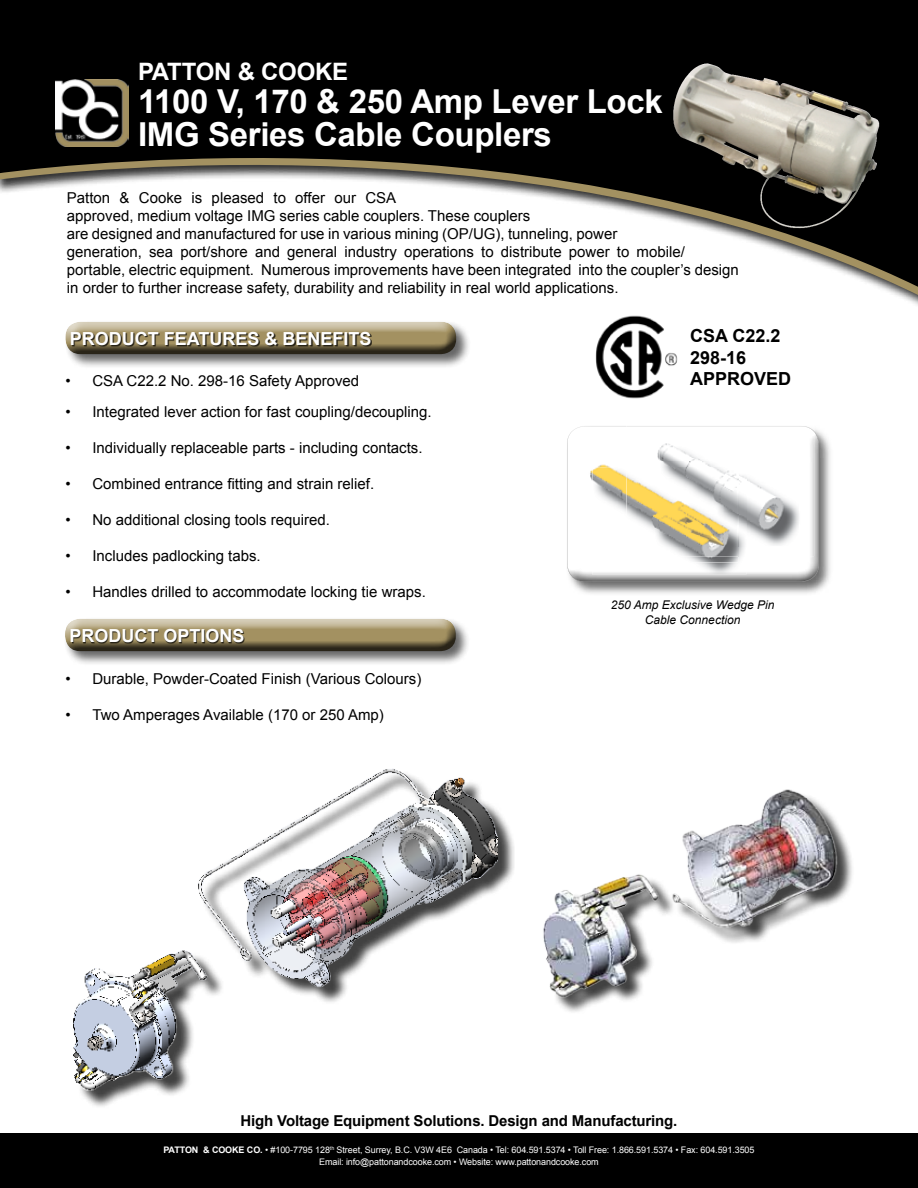
<style>
.page{position:relative;width:918px;height:1188px;background:#fff}
.page>*{position:absolute;margin:0;border:0;box-sizing:border-box;transform-origin:0 0}
.t1{font:700 33px/33px "Arial";letter-spacing:-.01em;color:#fff}
.t2{font:700 24px "Arial";letter-spacing:-.01em;color:#fff}
.t3{font:700 18px "Arial";color:#fff}
.t4{font:700 18px/21.6px "Arial";color:#000}
.t5{font:15px/18px "Arial";color:#000}
.t6{font:700 15px "Arial";letter-spacing:-.01em;color:#000}
.t7{font:italic 12px/14.4px "Arial";color:#000;text-align:center}
.t8{font:9px/12px "Arial";letter-spacing:-.01em;color:#fff;text-align:center}
.s1{font-weight:700}
</style>
<div class="page">
<svg style="left:0;top:0;width:918px;height:287px;fill:#000"></svg>
<div style="left:0;top:1134px;width:918px;height:54px;background:#000"></div>
<img style="left:56px;top:80px;width:72px;height:66px">
<div style="left:64px;top:320px;width:407px;height:49px;background:#000;opacity:.6"></div>
<div style="left:63px;top:321px;width:395px;height:24px;background:#fff;opacity:.75"></div>
<div style="left:63px;top:324px;width:395px;height:31px;background:#000;opacity:.75"></div>
<div style="left:72px;top:333px;width:300px;height:13px;background:#000;opacity:.75"></div>
<div style="left:64px;top:617px;width:407px;height:49px;background:#000;opacity:.6"></div>
<div style="left:63px;top:618px;width:394px;height:24px;background:#fff;opacity:.75"></div>
<div style="left:63px;top:621px;width:394px;height:31px;background:#000;opacity:.75"></div>
<div style="left:72px;top:630px;width:173px;height:13px;background:#000;opacity:.75"></div>
<div style="left:562px;top:432px;width:273px;height:168px;background:#000;opacity:.75"></div>
<div style="left:546px;top:792px;width:308px;height:222px;background:#000;opacity:.75"></div>
<img style="left:543px;top:789px;width:301px;height:212px">
<div style="left:76px;top:771px;width:439px;height:338px;background:#000;opacity:.75"></div>
<img style="left:73px;top:769px;width:424px;height:330px">
<div style="left:610px;top:44px;width:308px;height:218px;background:#fff;opacity:.75"></div>
<img style="left:595px;top:315px;width:83px;height:84px">
<h2 class="t2" style="left:138px;top:55px;width:212px">PATTON &amp; COOKE</h2>
<h1 class="t1" style="left:138px;top:86px;width:526px">1100 V, 170 &amp; 250 Amp Lever Lock<br>IMG Series Cable Couplers</h1>
<p class="t5" style="left:67px;top:189px;width:673px">Patton &amp; Cooke is pleased to offer our CSA<br>approved, medium voltage IMG series cable couplers. These couplers<br>are designed and manufactured for use in various mining (OP/UG), tunneling, power<br>generation, sea port/shore and general industry operations to distribute power to mobile/ portable, electric equipment. Numerous improvements have been integrated into the coupler’s design in order to further increase safety, durability and reliability in real world applications.</p>
<p class="t3" style="left:70px;top:327px;width:303px">PRODUCT FEATURES &amp; BENEFITS</p>
<p class="t5" style="left:65px;top:372px;width:295px">• CSA C22.2 No. 298-16 Safety Approved</p>
<p class="t5" style="left:65px;top:403px;width:368px">• Integrated lever action for fast coupling/decoupling.</p>
<p class="t5" style="left:65px;top:439px;width:359px">• Individually replaceable parts - including contacts.</p>
<p class="t5" style="left:65px;top:475px;width:310px">• Combined entrance fitting and strain relief.</p>
<p class="t5" style="left:65px;top:511px;width:266px">• No additional closing tools required.</p>
<p class="t5" style="left:65px;top:547px;width:197px">• Includes padlocking tabs.</p>
<p class="t5" style="left:65px;top:583px;width:362px">• Handles drilled to accommodate locking tie wraps.</p>
<p class="t3" style="left:69px;top:624px;width:177px">PRODUCT OPTIONS</p>
<p class="t5" style="left:65px;top:669px;width:358px">• Durable, Powder-Coated Finish (Various Colours)</p>
<p class="t5" style="left:65px;top:705px;width:320px">• Two Amperages Available (170 or 250 Amp)</p>
<p class="t4" style="left:690px;top:326px;width:103px">CSA C22.2<br>298-16<br>APPROVED</p>
<p class="t7" style="left:611px;top:598px;width:165px">250 Amp Exclusive Wedge Pin<br>Cable Connection</p>
<p class="t6" style="left:241px;top:1111px;width:438px">High Voltage Equipment Solutions. Design and Manufacturing.</p>
<p class="t8" style="left:163px;top:1144px;width:593px"><span class="s1">PATTON &amp; COOKE CO.</span> • #100-7795 128<sup>th</sup> Street, Surrey, B.C. V3W 4E6 Canada • Tel: 604.591.5374 • Toll Free: 1.866.591.5374 • Fax: 604.591.3505<br>Email: info@pattonandcooke.com • Website: www.pattonandcooke.com</p>
</div>
